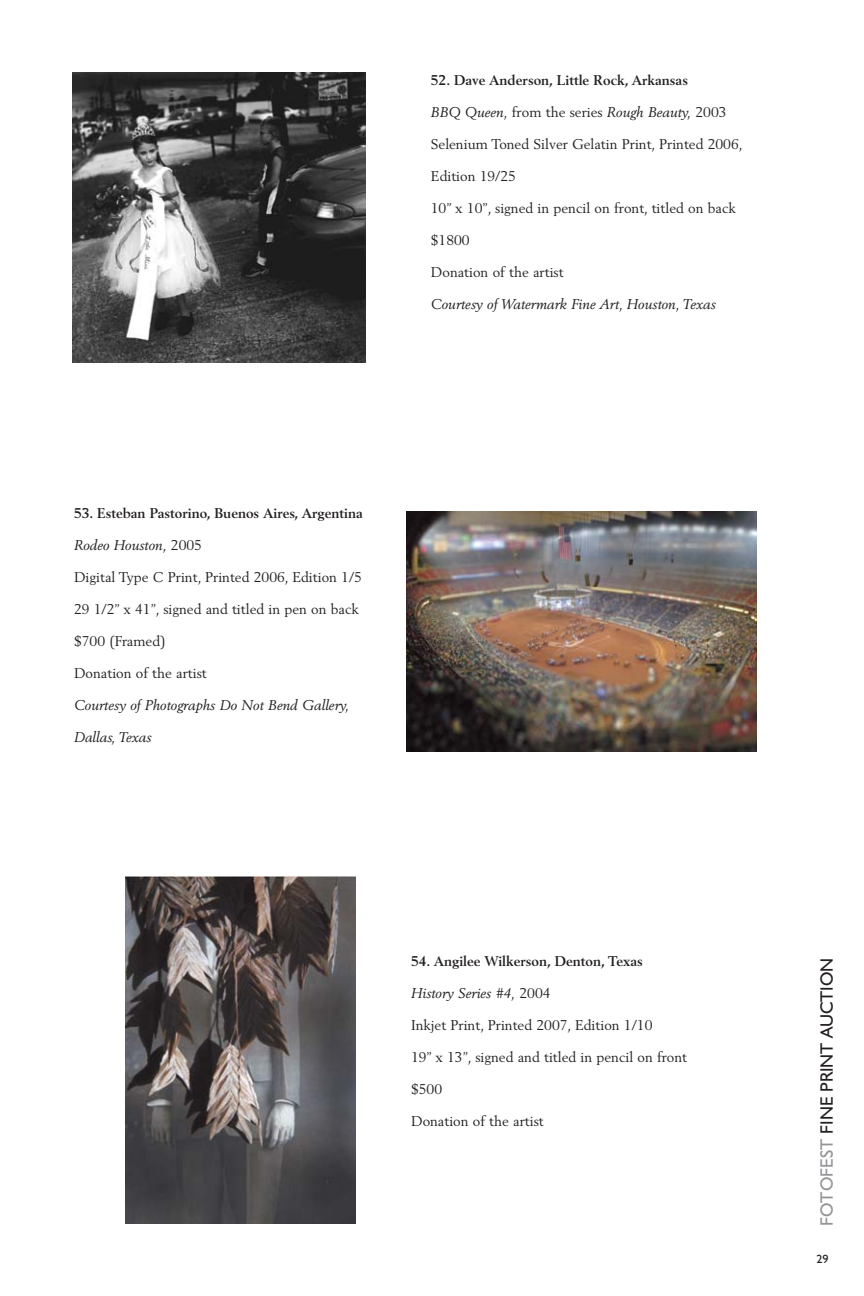
<style>
.page{position:relative;width:864px;height:1296px;background:#fff}
.page>*{position:absolute;margin:0;border:0;box-sizing:border-box;transform-origin:0 0}
.t1{font:18px "Humanist 521 BT";color:#231f20}
.t2{font:14px "Berling";color:#231f20}
.t3{font:italic 14px "Berling";color:#231f20}
.t4{font:700 14px "Berling";color:#231f20}
.t5{font:12px "Humanist 521 BT";color:#231f20}
.s1{font-style:normal}
.s2{color:#939598}
</style>
<div class="page">
<img style="left:406px;top:512px;width:350px;height:239px">
<img style="left:125px;top:877px;width:231px;height:347px">
<img style="left:72px;top:72px;width:294px;height:290px">
<p class="t4" style="left:431px;top:74px;width:259px">52. Dave Anderson, Little Rock, Arkansas</p>
<p class="t3" style="left:431px;top:106px;width:297px">BBQ Queen, <span class="s1">from the series</span> Rough Beauty, <span class="s1">2003</span></p>
<p class="t2" style="left:431px;top:138px;width:313px">Selenium Toned Silver Gelatin Print, Printed 2006,</p>
<p class="t2" style="left:431px;top:170px;width:87px">Edition 19/25</p>
<p class="t2" style="left:431px;top:202px;width:306px">10” x 10”, signed in pencil on front, titled on back</p>
<p class="t2" style="left:431px;top:234px;width:40px">$1800</p>
<p class="t2" style="left:431px;top:266px;width:134px">Donation of the artist</p>
<p class="t3" style="left:431px;top:298px;width:287px">Courtesy of Watermark Fine Art, Houston, Texas</p>
<p class="t4" style="left:74px;top:508px;width:290px">53. Esteban Pastorino, Buenos Aires, Argentina</p>
<p class="t3" style="left:74px;top:539px;width:130px">Rodeo Houston, <span class="s1">2005</span></p>
<p class="t2" style="left:74px;top:571px;width:290px">Digital Type C Print, Printed 2006, Edition 1/5</p>
<p class="t2" style="left:74px;top:603px;width:286px">29 1/2” x 41”, signed and titled in pen on back</p>
<p class="t2" style="left:74px;top:635px;width:93px">$700 (Framed)</p>
<p class="t2" style="left:74px;top:667px;width:134px">Donation of the artist</p>
<p class="t3" style="left:74px;top:699px;width:277px">Courtesy of Photographs Do Not Bend Gallery,</p>
<p class="t3" style="left:74px;top:731px;width:79px">Dallas, Texas</p>
<p class="t4" style="left:411px;top:956px;width:233px">54. Angilee Wilkerson, Denton, Texas</p>
<p class="t3" style="left:411px;top:987px;width:141px">History Series #4, <span class="s1">2004</span></p>
<p class="t2" style="left:411px;top:1019px;width:243px">Inkjet Print, Printed 2007, Edition 1/10</p>
<p class="t2" style="left:411px;top:1051px;width:278px">19” x 13”, signed and titled in pencil on front</p>
<p class="t2" style="left:411px;top:1083px;width:33px">$500</p>
<p class="t2" style="left:411px;top:1115px;width:134px">Donation of the artist</p>
<p class="t1" style="left:820px;top:1226px;width:270px;rotate:-90deg"><span class="s2">FOTOFEST</span> FINE PRINT AUCTION</p>
<p class="t5" style="left:816px;top:1254px;width:14px">29</p>
</div>
